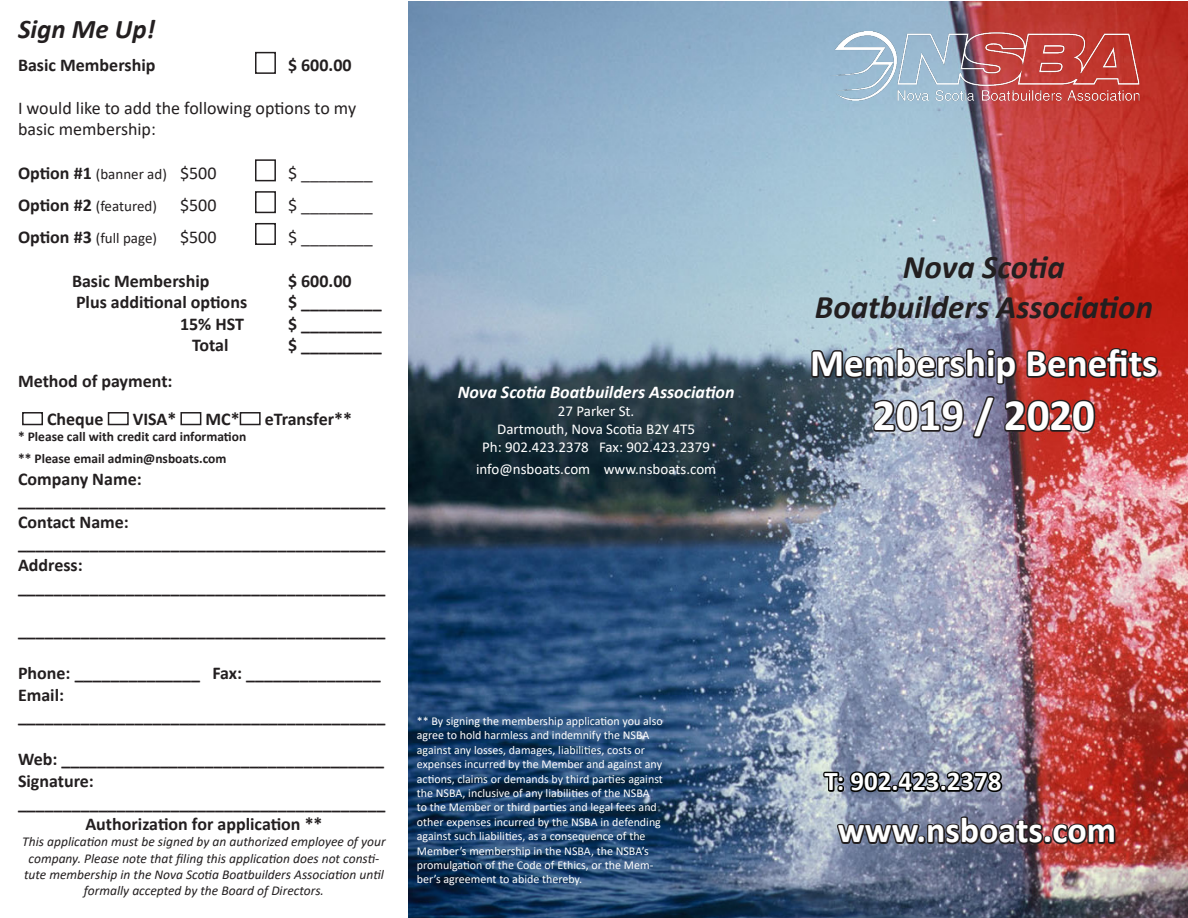
<style>
.page{position:relative;width:1188px;height:918px;background:#fff}
.page>*{position:absolute;margin:0;border:0;box-sizing:border-box;transform-origin:0 0}
.t1{font:700 45px "Calibri";color:#fff}
.t2{font:700 39px "Calibri";color:#fff}
.t3{font:700 36px "Calibri";color:#fff}
.t4{font:italic 700 33px/39.6px "Calibri";color:#231f20;text-align:center}
.t5{font:700 27px "Calibri";color:#fff}
.t6{font:italic 700 27px "Calibri";color:#231f20}
.t7{font:700 18px/21.6px "Calibri";color:#231f20}
.t8{font:18px/21.6px "Calibri";color:#231f20}
.t9{font:italic 700 18px "Calibri";color:#fff}
.t10{font:15px/18px "Calibri";color:#fff;text-align:center}
.t11{font:15px "Calibri";color:#231f20}
.t12{font:italic 13.5px/16.2px "Calibri";color:#231f20;text-align:center}
.t13{font:700 13.5px "Calibri";color:#231f20}
.t14{font:12px/14.4px "Calibri";color:#fff}
.s1{font-weight:700;font-size:18px}
.s2{font-size:18px}
</style>
<div class="page">
<img style="left:408px;top:1px;width:780px;height:917px">
<div style="left:22px;top:412px;width:21px;height:13px;border:2px solid #231f20"></div>
<div style="left:108px;top:412px;width:21px;height:13px;border:2px solid #231f20"></div>
<div style="left:180px;top:412px;width:21px;height:13px;border:2px solid #231f20"></div>
<div style="left:240px;top:412px;width:21px;height:13px;border:2px solid #231f20"></div>
<img style="left:809px;top:337px;width:351px;height:50px">
<img style="left:871px;top:394px;width:226px;height:60px">
<img style="left:822px;top:765px;width:295px;height:96px">
<img style="left:822px;top:31px;width:324px;height:69px">
<div style="left:255px;top:159px;width:21px;height:22px;border:2px solid #231f20"></div>
<div style="left:255px;top:191px;width:21px;height:22px;border:2px solid #231f20"></div>
<div style="left:255px;top:223px;width:21px;height:22px;border:2px solid #231f20"></div>
<div style="left:255px;top:52px;width:21px;height:22px;border:2px solid #231f20"></div>
<p class="t6" style="left:18px;top:10px;width:139px">Sign Me Up!</p>
<p class="t7" style="left:18px;top:54px;width:139px">Basic Membership</p>
<p class="t7" style="left:288px;top:54px;width:65px">$ 600.00</p>
<p class="t8" style="left:18px;top:97px;width:340px">I would like to add the following options to my basic membership:</p>
<p class="t11" style="left:18px;top:163px;width:200px"><span class="s1">Option #1</span> (banner ad) <span class="s2">$500</span></p>
<p class="t8" style="left:288px;top:161px;width:86px">$ ________</p>
<p class="t11" style="left:18px;top:196px;width:140px"><span class="s1">Option #2</span> (featured)</p>
<p class="t8" style="left:180px;top:194px;width:38px">$500</p>
<p class="t8" style="left:288px;top:194px;width:86px">$ ________</p>
<p class="t11" style="left:18px;top:228px;width:141px"><span class="s1">Option #3</span> (full page)</p>
<p class="t8" style="left:180px;top:226px;width:38px">$500</p>
<p class="t8" style="left:288px;top:226px;width:86px">$ ________</p>
<p class="t7" style="left:72px;top:270px;width:139px">Basic Membership</p>
<p class="t7" style="left:288px;top:270px;width:65px">$ 600.00</p>
<p class="t7" style="left:76px;top:291px;width:173px">Plus additional options</p>
<p class="t7" style="left:288px;top:291px;width:95px">$ _________</p>
<p class="t7" style="left:180px;top:313px;width:66px">15% HST</p>
<p class="t7" style="left:288px;top:313px;width:95px">$ _________</p>
<p class="t7" style="left:192px;top:334px;width:38px">Total</p>
<p class="t7" style="left:288px;top:334px;width:95px">$ _________</p>
<p class="t7" style="left:18px;top:370px;width:156px">Method of payment:</p>
<p class="t7" style="left:47px;top:408px;width:58px">Cheque</p>
<p class="t7" style="left:133px;top:408px;width:45px">VISA*</p>
<p class="t7" style="left:205px;top:408px;width:36px">MC*</p>
<p class="t7" style="left:265px;top:408px;width:89px">eTransfer**</p>
<p class="t13" style="left:18px;top:427px;width:230px">* Please call with credit card information</p>
<p class="t13" style="left:18px;top:449px;width:210px">** Please email admin@nsboats.com</p>
<p class="t7" style="left:18px;top:468px;width:125px">Company Name:</p>
<p class="t7" style="left:18px;top:489px;width:369px">_________________________________________<br>Contact Name:</p>
<p class="t7" style="left:18px;top:532px;width:369px">_________________________________________</p>
<p class="t7" style="left:18px;top:554px;width:66px">Address:</p>
<p class="t7" style="left:18px;top:576px;width:369px">_________________________________________</p>
<p class="t7" style="left:18px;top:619px;width:369px">_________________________________________</p>
<p class="t7" style="left:18px;top:662px;width:364px">Phone: ______________ Fax: _______________</p>
<p class="t7" style="left:18px;top:684px;width:48px">Email:</p>
<p class="t7" style="left:18px;top:705px;width:369px">_________________________________________</p>
<p class="t7" style="left:18px;top:748px;width:368px">Web: ____________________________________</p>
<p class="t7" style="left:18px;top:770px;width:77px">Signature:</p>
<p class="t7" style="left:18px;top:792px;width:369px">_________________________________________</p>
<p class="t7" style="left:85px;top:813px;width:239px">Authorization for application **</p>
<p class="t12" style="left:22px;top:833px;width:365px">This application must be signed by an authorized employee of your company. Please note that filing this application does not consti&shy;tute membership in the Nova Scotia Boatbuilders Association until formally accepted by the Board of Directors.</p>
<p class="t9" style="left:458px;top:379px;width:278px">Nova Scotia Boatbuilders Association</p>
<p class="t10" style="left:558px;top:402px;width:78px">27 Parker St.</p>
<p class="t10" style="left:482px;top:420px;width:229px">Dartmouth, Nova Scotia B2Y 4T5<br>Ph: 902.423.2378 Fax: 902.423.2379</p>
<p class="t10" style="left:476px;top:459px;width:242px">info@nsboats.com www.nsboats.com</p>
<p class="t14" style="left:417px;top:714px;width:248px">** By signing the membership application you also agree to hold harmless and indemnify the NSBA against any losses, damages, liabilities, costs or expenses incurred by the Member and against any actions, claims or demands by third parties against the NSBA, inclusive of any liabilities of the NSBA to the Member or third parties and legal fees and other expenses incurred by the NSBA in defending against such liabilities, as a consequence of the Member’s membership in the NSBA, the NSBA’s promulgation of the Code of Ethics, or the Mem&shy;ber’s agreement to abide thereby.</p>
<p class="t4" style="left:815px;top:246px;width:340px">Nova Scotia<br>Boatbuilders Association</p>
<p class="t2" style="left:810px;top:336px;width:349px">Membership Benefits</p>
<p class="t1" style="left:873px;top:383px;width:224px">2019 / 2020</p>
<p class="t5" style="left:825px;top:762px;width:179px">T: 902.423.2378</p>
<p class="t3" style="left:838px;top:805px;width:280px">www.nsboats.com</p>
</div>
